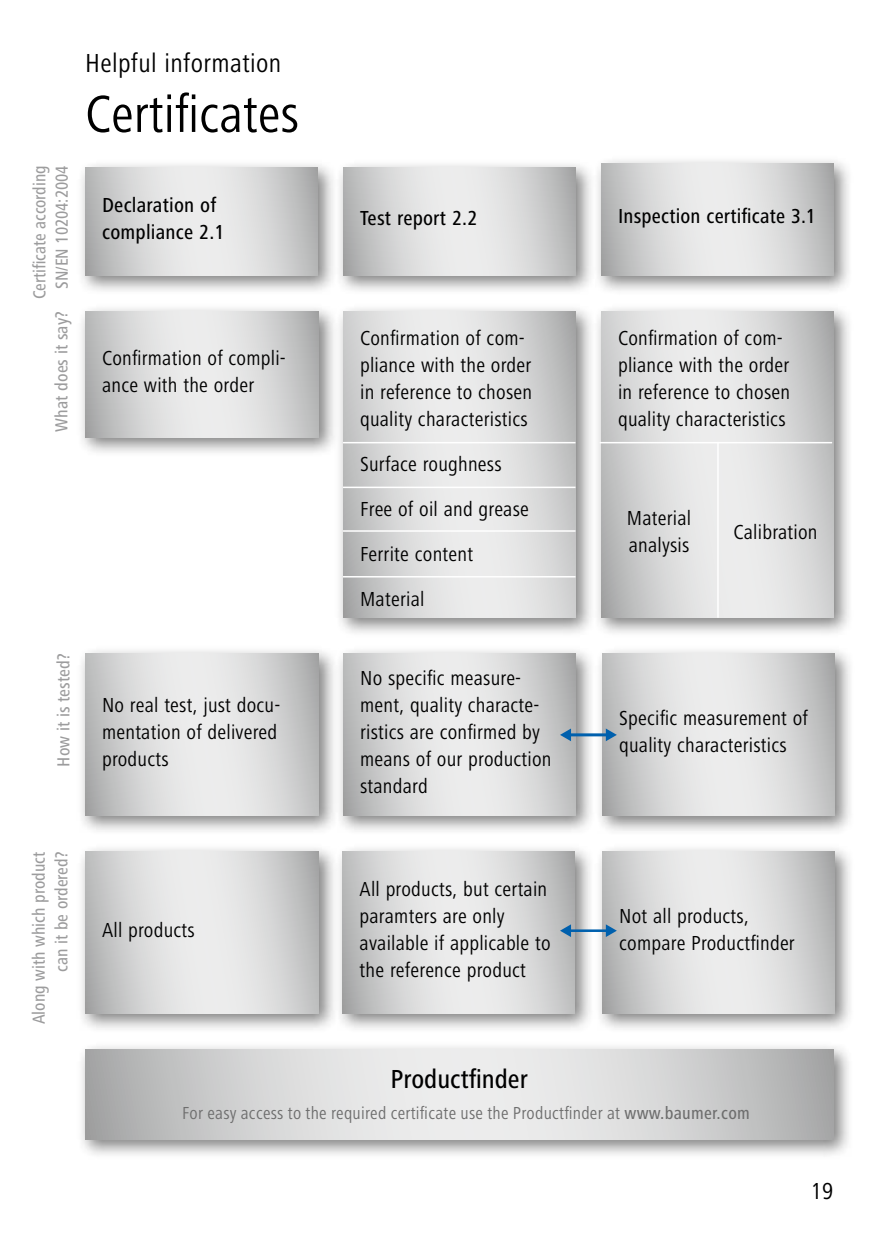
<style>
.page{position:relative;width:893px;height:1259px;background:#fff}
.page>*{position:absolute;margin:0;border:0;box-sizing:border-box;transform-origin:0 0}
.t1{font:condensed 54px "Frutiger Next LT";color:#000}
.t2{font:condensed 27px "Frutiger Next LT";letter-spacing:.015em;color:#000}
.t3{font:500 condensed 27px "Frutiger Next LT";color:#000}
.t4{font:condensed 24px "Frutiger Next LT";color:#000}
.t5{font:condensed 21px/27px "Frutiger Next LT";letter-spacing:.01em;color:#000}
.t6{font:500 condensed 21px/27px "Frutiger Next LT";letter-spacing:.01em;color:#000}
.t7{font:500 condensed 18px/22.5px "Frutiger Next LT";color:#9c9c9d;text-align:center}
.t8{font:condensed 18px "Frutiger Next LT";letter-spacing:.015em;color:#6e6e6e}
.s1{font-weight:500}
</style>
<div class="page">
<div style="left:76px;top:1041px;width:778px;height:119px;background:#000;opacity:.5"></div>
<svg style="left:85px;top:1050px;width:748px;height:90px;background:#d3d3d3"></svg>
<div style="left:76px;top:843px;width:263px;height:191px;background:#000;opacity:.5"></div>
<svg style="left:85px;top:852px;width:234px;height:162px;background:#d6d7d7"></svg>
<div style="left:76px;top:645px;width:263px;height:191px;background:#000;opacity:.5"></div>
<svg style="left:85px;top:654px;width:234px;height:162px;background:#d6d7d7"></svg>
<div style="left:76px;top:303px;width:263px;height:155px;background:#000;opacity:.5"></div>
<svg style="left:85px;top:312px;width:234px;height:126px;background:#d6d6d6"></svg>
<div style="left:76px;top:159px;width:262px;height:137px;background:#000;opacity:.5"></div>
<svg style="left:85px;top:168px;width:232px;height:108px;background:#d5d6d6"></svg>
<div style="left:334px;top:843px;width:261px;height:191px;background:#000;opacity:.5"></div>
<svg style="left:343px;top:852px;width:232px;height:162px;background:#d7d7d7"></svg>
<div style="left:334px;top:645px;width:262px;height:191px;background:#000;opacity:.5"></div>
<svg style="left:343px;top:654px;width:232px;height:162px;background:#d7d7d7"></svg>
<div style="left:334px;top:303px;width:262px;height:335px;background:#000;opacity:.5"></div>
<svg style="left:343px;top:312px;width:232px;height:306px;background:#dadada"></svg>
<div style="left:334px;top:159px;width:262px;height:137px;background:#000;opacity:.5"></div>
<svg style="left:343px;top:168px;width:232px;height:108px;background:#d5d6d6"></svg>
<div style="left:592px;top:155px;width:262px;height:141px;background:#000;opacity:.5"></div>
<svg style="left:601px;top:163px;width:232px;height:113px;background:#d5d6d6"></svg>
<div style="left:592px;top:303px;width:262px;height:335px;background:#000;opacity:.5"></div>
<svg style="left:601px;top:312px;width:232px;height:306px;background:#d9dada"></svg>
<div style="left:593px;top:645px;width:262px;height:191px;background:#000;opacity:.5"></div>
<svg style="left:602px;top:654px;width:232px;height:162px;background:#d7d7d7"></svg>
<div style="left:593px;top:843px;width:262px;height:191px;background:#000;opacity:.5"></div>
<svg style="left:602px;top:852px;width:232px;height:162px;background:#d7d7d7"></svg>
<hr style="left:343px;top:486px;width:232px;height:2px;background:#fff">
<hr style="left:343px;top:530px;width:232px;height:2px;background:#fff">
<hr style="left:343px;top:576px;width:232px;height:1px;background:#fff">
<hr style="left:343px;top:442px;width:232px;height:1px;background:#fff">
<hr style="left:600px;top:442px;width:232px;height:1px;background:#fff">
<hr style="left:717px;top:442px;width:2px;height:176px;background:#fff">
<hr style="left:568px;top:733px;width:40px;height:3px;background:#0060ad">
<svg style="left:606px;top:728px;width:11px;height:13px"></svg>
<svg style="left:560px;top:728px;width:11px;height:13px"></svg>
<hr style="left:568px;top:929px;width:40px;height:3px;background:#0060ad">
<svg style="left:606px;top:924px;width:11px;height:13px"></svg>
<svg style="left:560px;top:924px;width:11px;height:13px"></svg>
<p class="t7" style="left:28px;top:299px;width:135px;rotate:-90deg">Certificate according<br>SN/EN 10204:2004</p>
<p class="t7" style="left:50px;top:431px;width:121px;rotate:-90deg">What does it say?</p>
<p class="t2" style="left:85px;top:48px;width:198px">Helpful information</p>
<h1 class="t1" style="left:85px;top:84px;width:216px">Certificates</h1>
<p class="t6" style="left:102px;top:191px;width:124px">Declaration of compliance 2.1</p>
<p class="t5" style="left:102px;top:345px;width:185px">Confirmation of compli&shy;ance with the order</p>
<p class="t7" style="left:52px;top:766px;width:114px;rotate:-90deg">How it is tested?</p>
<p class="t5" style="left:102px;top:691px;width:180px">No real test, just docu&shy;mentation of delivered products</p>
<p class="t6" style="left:360px;top:205px;width:119px">Test report 2.2</p>
<p class="t6" style="left:618px;top:203px;width:199px">Inspection certificate 3.1</p>
<p class="t5" style="left:360px;top:324px;width:174px">Confirmation of com&shy;pliance with the order in reference to chosen quality characteristics</p>
<p class="t5" style="left:360px;top:441px;width:170px;line-height:45px">Surface roughness<br>Free of oil and grease<br>Ferrite content<br>Material</p>
<p class="t5" style="left:360px;top:664px;width:193px">No specific measure&shy;ment, quality characte&shy;ristics are confirmed by means of our production standard</p>
<p class="t5" style="left:618px;top:324px;width:174px">Confirmation of com&shy;pliance with the order in reference to chosen quality characteristics</p>
<p class="t5" style="left:627px;top:505px;width:66px">Material analysis</p>
<p class="t5" style="left:733px;top:518px;width:86px">Calibration</p>
<p class="t5" style="left:619px;top:705px;width:190px">Specific measurement of quality characteristics</p>
<p class="t7" style="left:28px;top:1024px;width:174px;text-align:right;rotate:-90deg">Along with which product can it be ordered?</p>
<p class="t5" style="left:102px;top:916px;width:94px">All products</p>
<p class="t5" style="left:360px;top:876px;width:192px">All products, but certain paramters are only available if applicable to the reference product</p>
<p class="t3" style="left:391px;top:1063px;width:139px">Productfinder</p>
<p class="t5" style="left:619px;top:903px;width:177px">Not all products, compare Productfinder</p>
<p class="t8" style="left:182px;top:1103px;width:569px">For easy access to the required certificate use the Productfinder at <span class="s1">www.baumer.com</span></p>
<p class="t4" style="left:811px;top:1178px;width:24px">19</p>
</div>
